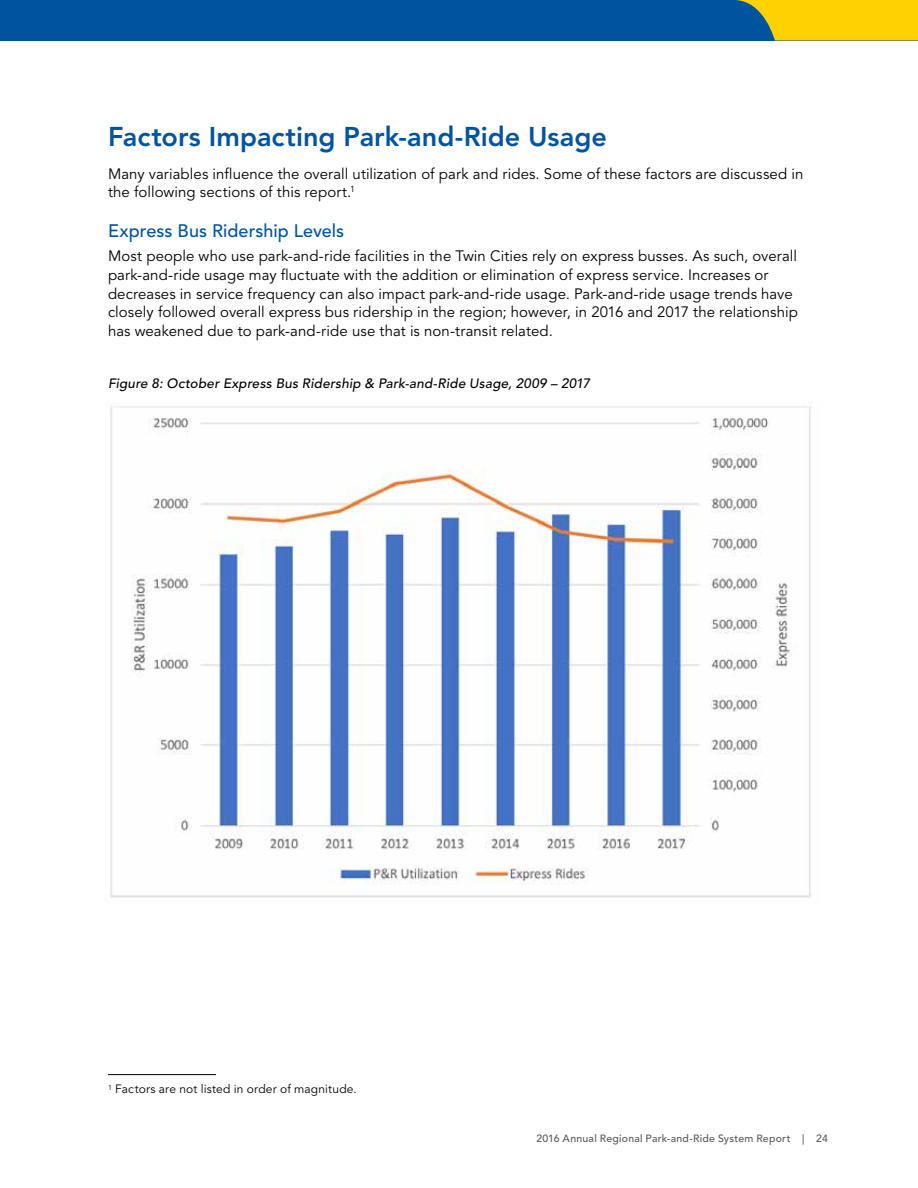
<style>
.page{position:relative;width:918px;height:1188px;background:#fff}
.page>*{position:absolute;margin:0;border:0;box-sizing:border-box;transform-origin:0 0}
.t1{font:800 27px "Avenir LT Std";color:#00539f}
.t2{font:500 18px "Avenir LT Std";letter-spacing:.005em;color:#00539f}
.t3{font:15px/18.8px "Avenir LT Std";letter-spacing:.005em;color:#000}
.t4{font:italic 500 13.5px "Avenir LT Std";letter-spacing:.015em;color:#000}
.t5{font:12px "Avenir LT Std";letter-spacing:.015em;color:#000}
.t6{font:500 10.5px "Avenir LT Std";letter-spacing:.025em;color:#58595b}
</style>
<div class="page">
<div style="left:0;top:0;width:918px;height:40px;background:#00539f"></div>
<svg style="left:735px;top:0;width:183px;height:40px"></svg>
<hr style="left:108px;top:1074px;width:108px;height:1px;background:#000">
<img style="left:110px;top:405px;width:702px;height:493px">
<h1 class="t1" style="left:108px;top:121px;width:500px">Factors Impacting Park-and-Ride Usage</h1>
<p class="t3" style="left:108px;top:165px;width:697px">Many variables influence the overall utilization of park and rides. Some of these factors are discussed in the following sections of this report.<sup>1</sup></p>
<p class="t2" style="left:108px;top:220px;width:238px">Express Bus Ridership Levels</p>
<p class="t3" style="left:108px;top:247px;width:691px">Most people who use park-and-ride facilities in the Twin Cities rely on express busses. As such, overall park-and-ride usage may fluctuate with the addition or elimination of express service. Increases or decreases in service frequency can also impact park-and-ride usage. Park-and-ride usage trends have closely followed overall express bus ridership in the region; however, in 2016 and 2017 the relationship has weakened due to park-and-ride use that is non-transit related.</p>
<p class="t4" style="left:108px;top:376px;width:483px">Figure 8: October Express Bus Ridership &amp; Park-and-Ride Usage, 2009 – 2017</p>
<p class="t5" style="left:108px;top:1082px;width:250px"><sup>1</sup> Factors are not listed in order of magnitude.</p>
<p class="t6" style="left:536px;top:1132px;width:293px">2016 Annual Regional Park-and-Ride System Report | 24</p>
</div>
